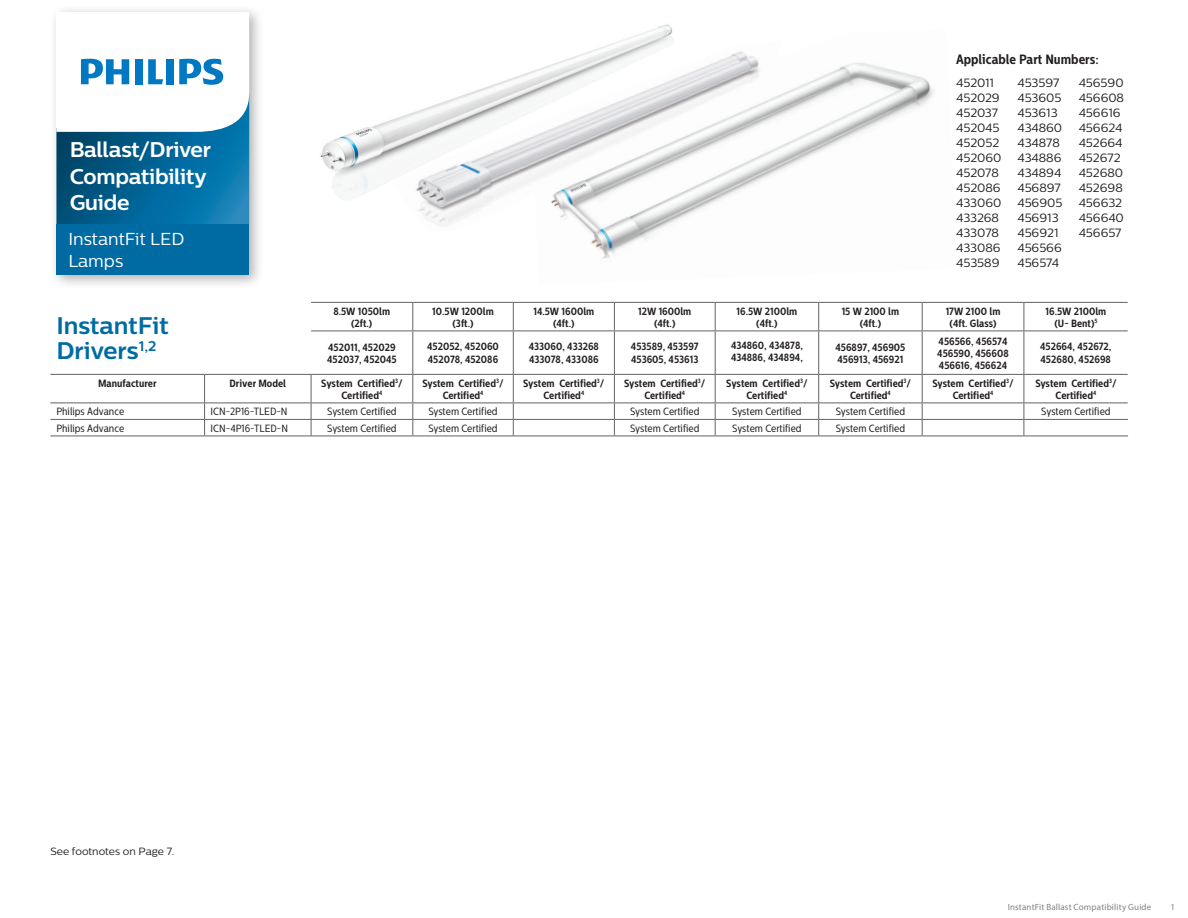
<style>
.page{position:relative;width:1188px;height:918px;background:#fff}
.page>*{position:absolute;margin:0;border:0;box-sizing:border-box;transform-origin:0 0}
.t1{font:700 24px/24.8px "Centrale Sans";color:#006ba3}
.t2{font:700 21.3px/26.5px "Centrale Sans";letter-spacing:-.01em;color:#fff}
.t3{font:17.25px/22.6px "Centrale Sans";color:#fff}
.t4{font:700 13.5px "Centrale Sans Cnd";color:#231f20}
.t5{font:12px/15px "Centrale Sans";color:#231f20}
.t6{font:700 10.5px/12px "Centrale Sans Cnd";color:#231f20;text-align:center}
.t7{font:10.5px "Centrale Sans Cnd";color:#231f20}
.t8{font:10.5px "Centrale Sans";color:#231f20}
.t9{font:9px "Myriad Pro";letter-spacing:.015em;color:#808285}
</style>
<div class="page">
<img style="left:320px;top:24px;width:352px;height:173px">
<img style="left:533px;top:29px;width:401px;height:230px">
<img style="left:389px;top:41px;width:393px;height:191px">
<div style="left:49px;top:5px;width:215px;height:285px;background:#231f20;opacity:.35"></div>
<svg style="left:56px;top:12px;width:193px;height:212px"></svg>
<div style="left:56px;top:224px;width:193px;height:50px;background:#006ba3"></div>
<hr style="left:50px;top:374px;width:155px;height:1px;background:#636366">
<hr style="left:205px;top:374px;width:106px;height:1px;background:#636366">
<hr style="left:50px;top:403px;width:155px;height:1px;background:#636366">
<hr style="left:205px;top:403px;width:106px;height:1px;background:#636366">
<hr style="left:311px;top:403px;width:102px;height:1px;background:#636366">
<hr style="left:413px;top:403px;width:100px;height:1px;background:#636366">
<hr style="left:513px;top:403px;width:101px;height:1px;background:#636366">
<hr style="left:614px;top:403px;width:101px;height:1px;background:#636366">
<hr style="left:715px;top:403px;width:104px;height:1px;background:#636366">
<hr style="left:819px;top:403px;width:103px;height:1px;background:#636366">
<hr style="left:922px;top:403px;width:102px;height:1px;background:#636366">
<hr style="left:1024px;top:403px;width:104px;height:1px;background:#636366">
<hr style="left:50px;top:419px;width:155px;height:1px;background:#636366">
<hr style="left:205px;top:419px;width:106px;height:1px;background:#636366">
<svg style="left:204px;top:375px;width:1px;height:61px"></svg>
<hr style="left:311px;top:419px;width:102px;height:1px;background:#636366">
<svg style="left:311px;top:375px;width:1px;height:61px"></svg>
<hr style="left:413px;top:419px;width:100px;height:1px;background:#636366">
<svg style="left:412px;top:375px;width:1px;height:61px"></svg>
<hr style="left:513px;top:419px;width:101px;height:1px;background:#636366">
<svg style="left:513px;top:375px;width:1px;height:61px"></svg>
<hr style="left:614px;top:419px;width:101px;height:1px;background:#636366">
<svg style="left:614px;top:375px;width:1px;height:61px"></svg>
<hr style="left:715px;top:419px;width:104px;height:1px;background:#636366">
<svg style="left:715px;top:375px;width:1px;height:61px"></svg>
<hr style="left:819px;top:419px;width:103px;height:1px;background:#636366">
<svg style="left:818px;top:375px;width:1px;height:61px"></svg>
<hr style="left:922px;top:419px;width:102px;height:1px;background:#636366">
<svg style="left:922px;top:375px;width:1px;height:61px"></svg>
<hr style="left:1024px;top:419px;width:104px;height:1px;background:#636366">
<svg style="left:1024px;top:375px;width:1px;height:61px"></svg>
<hr style="left:50px;top:436px;width:155px;height:1px;background:#636366">
<hr style="left:205px;top:436px;width:106px;height:1px;background:#636366">
<hr style="left:311px;top:436px;width:102px;height:1px;background:#636366">
<hr style="left:413px;top:436px;width:100px;height:1px;background:#636366">
<hr style="left:513px;top:436px;width:101px;height:1px;background:#636366">
<hr style="left:614px;top:436px;width:101px;height:1px;background:#636366">
<hr style="left:715px;top:436px;width:104px;height:1px;background:#636366">
<hr style="left:819px;top:436px;width:103px;height:1px;background:#636366">
<hr style="left:922px;top:436px;width:102px;height:1px;background:#636366">
<hr style="left:1024px;top:436px;width:104px;height:1px;background:#636366">
<hr style="left:311px;top:302px;width:102px;height:1px;background:#636366">
<hr style="left:413px;top:302px;width:100px;height:1px;background:#636366">
<svg style="left:412px;top:303px;width:1px;height:28px"></svg>
<hr style="left:513px;top:302px;width:101px;height:1px;background:#636366">
<svg style="left:513px;top:303px;width:1px;height:28px"></svg>
<hr style="left:614px;top:302px;width:101px;height:1px;background:#636366">
<svg style="left:614px;top:303px;width:1px;height:28px"></svg>
<hr style="left:715px;top:302px;width:104px;height:1px;background:#636366">
<svg style="left:715px;top:303px;width:1px;height:28px"></svg>
<hr style="left:819px;top:302px;width:103px;height:1px;background:#636366">
<svg style="left:818px;top:303px;width:1px;height:28px"></svg>
<hr style="left:922px;top:302px;width:102px;height:1px;background:#636366">
<svg style="left:922px;top:303px;width:1px;height:28px"></svg>
<hr style="left:1024px;top:302px;width:104px;height:1px;background:#636366">
<svg style="left:1024px;top:303px;width:1px;height:28px"></svg>
<hr style="left:311px;top:331px;width:102px;height:1px;background:#636366">
<hr style="left:413px;top:331px;width:100px;height:1px;background:#636366">
<hr style="left:412px;top:331px;width:1px;height:43px;background:#636366">
<hr style="left:513px;top:331px;width:101px;height:1px;background:#636366">
<hr style="left:513px;top:331px;width:1px;height:43px;background:#636366">
<hr style="left:614px;top:331px;width:101px;height:1px;background:#636366">
<hr style="left:614px;top:331px;width:1px;height:43px;background:#636366">
<hr style="left:715px;top:331px;width:104px;height:1px;background:#636366">
<hr style="left:715px;top:331px;width:1px;height:43px;background:#636366">
<hr style="left:819px;top:331px;width:103px;height:1px;background:#636366">
<hr style="left:818px;top:331px;width:1px;height:43px;background:#636366">
<hr style="left:922px;top:331px;width:102px;height:1px;background:#636366">
<hr style="left:922px;top:331px;width:1px;height:43px;background:#636366">
<hr style="left:1024px;top:331px;width:104px;height:1px;background:#636366">
<hr style="left:1024px;top:331px;width:1px;height:43px;background:#636366">
<hr style="left:311px;top:374px;width:102px;height:1px;background:#636366">
<hr style="left:413px;top:374px;width:100px;height:1px;background:#636366">
<hr style="left:513px;top:374px;width:101px;height:1px;background:#636366">
<hr style="left:614px;top:374px;width:101px;height:1px;background:#636366">
<hr style="left:715px;top:374px;width:104px;height:1px;background:#636366">
<hr style="left:819px;top:374px;width:103px;height:1px;background:#636366">
<hr style="left:922px;top:374px;width:102px;height:1px;background:#636366">
<hr style="left:1024px;top:374px;width:104px;height:1px;background:#636366">
<h2 class="t2" style="left:70px;top:136px;width:143px">Ballast/Driver<br>Compatibility<br>Guide</h2>
<h3 class="t3" style="left:68px;top:227px;width:118px">InstantFit LED<br>Lamps</h3>
<h1 class="t1" style="left:56px;top:313px;width:114px">InstantFit<br>Drivers<sup>1,2</sup></h1>
<p class="t4" style="left:956px;top:51px;width:144px">Applicable Part Numbers:</p>
<p class="t5" style="left:956px;top:75px;width:47px">452011<br>452029<br>452037<br>452045<br>452052<br>452060<br>452078<br>452086<br>433060<br>433268<br>433078<br>433086<br>453589</p>
<p class="t5" style="left:1017px;top:75px;width:47px">453597<br>453605<br>453613<br>434860<br>434878<br>434886<br>434894<br>456897<br>456905<br>456913<br>456921<br>456566<br>456574</p>
<p class="t5" style="left:1079px;top:75px;width:47px">456590<br>456608<br>456616<br>456624<br>452664<br>452672<br>452680<br>452698<br>456632<br>456640<br>456657</p>
<p class="t6" style="left:333px;top:305px;width:58px">8.5W 1050lm (2ft.)</p>
<p class="t6" style="left:432px;top:305px;width:63px">10.5W 1200lm (3ft.)</p>
<p class="t6" style="left:533px;top:305px;width:62px">14.5W 1600lm (4ft.)</p>
<p class="t6" style="left:638px;top:305px;width:55px">12W 1600lm (4ft.)</p>
<p class="t6" style="left:737px;top:305px;width:62px">16.5W 2100lm (4ft.)</p>
<p class="t6" style="left:842px;top:305px;width:59px">15 W 2100 lm (4ft.)</p>
<p class="t6" style="left:946px;top:305px;width:56px">17W 2100 lm (4ft. Glass)</p>
<p class="t6" style="left:1046px;top:305px;width:62px">16.5W 2100lm (U- Bent)<sup>5</sup></p>
<p class="t6" style="left:327px;top:341px;width:71px;text-align:left">452011, 452029<br>452037, 452045</p>
<p class="t6" style="left:427px;top:341px;width:73px;line-height:12.6px;text-align:left">452052, 452060<br>452078, 452086</p>
<p class="t6" style="left:529px;top:341px;width:72px;line-height:12.6px;text-align:left">433060, 433268<br>433078, 433086</p>
<p class="t6" style="left:631px;top:341px;width:69px;line-height:12.6px;text-align:left">453589, 453597<br>453605, 453613</p>
<p class="t6" style="left:731px;top:339px;width:73px;line-height:12.6px;text-align:left">434860, 434878,<br>434886, 434894,</p>
<p class="t6" style="left:835px;top:341px;width:71px;text-align:left">456897, 456905<br>456913, 456921</p>
<p class="t6" style="left:937px;top:335px;width:73px;text-align:left">456566, 456574<br>456590, 456608<br>456616, 456624</p>
<p class="t6" style="left:1040px;top:341px;width:73px;line-height:12.6px;text-align:left">452664, 452672,<br>452680, 452698</p>
<p class="t6" style="left:98px;top:377px;width:60px">Manufacturer</p>
<p class="t6" style="left:230px;top:377px;width:58px">Driver Model</p>
<p class="t6" style="left:321px;top:377px;width:83px">System Certified<sup>3</sup>/<br>Certified<sup>4</sup></p>
<p class="t6" style="left:422px;top:377px;width:83px">System Certified<sup>3</sup>/<br>Certified<sup>4</sup></p>
<p class="t6" style="left:523px;top:377px;width:83px">System Certified<sup>3</sup>/<br>Certified<sup>4</sup></p>
<p class="t6" style="left:624px;top:377px;width:83px">System Certified<sup>3</sup>/<br>Certified<sup>4</sup></p>
<p class="t6" style="left:726px;top:377px;width:83px">System Certified<sup>3</sup>/<br>Certified<sup>4</sup></p>
<p class="t6" style="left:830px;top:377px;width:83px">System Certified<sup>3</sup>/<br>Certified<sup>4</sup></p>
<p class="t6" style="left:932px;top:377px;width:83px">System Certified<sup>3</sup>/<br>Certified<sup>4</sup></p>
<p class="t6" style="left:1035px;top:377px;width:83px">System Certified<sup>3</sup>/<br>Certified<sup>4</sup></p>
<p class="t7" style="left:56px;top:405px;width:69px">Philips Advance</p>
<p class="t7" style="left:211px;top:405px;width:79px">ICN-2P16-TLED-N</p>
<p class="t7" style="left:327px;top:405px;width:71px">System Certified</p>
<p class="t7" style="left:428px;top:405px;width:71px">System Certified</p>
<p class="t7" style="left:630px;top:405px;width:71px">System Certified</p>
<p class="t7" style="left:732px;top:405px;width:71px">System Certified</p>
<p class="t7" style="left:836px;top:405px;width:71px">System Certified</p>
<p class="t7" style="left:1041px;top:405px;width:71px">System Certified</p>
<p class="t7" style="left:56px;top:422px;width:69px">Philips Advance</p>
<p class="t7" style="left:211px;top:422px;width:79px">ICN-4P16-TLED-N</p>
<p class="t7" style="left:327px;top:422px;width:71px">System Certified</p>
<p class="t7" style="left:428px;top:422px;width:71px">System Certified</p>
<p class="t7" style="left:630px;top:422px;width:71px">System Certified</p>
<p class="t7" style="left:732px;top:422px;width:71px">System Certified</p>
<p class="t7" style="left:836px;top:422px;width:71px">System Certified</p>
<p class="t8" style="left:50px;top:845px;width:125px">See footnotes on Page 7.</p>
<p class="t9" style="left:1008px;top:901px;width:145px">InstantFit Ballast Compatibility Guide</p>
<p class="t9" style="left:1170px;top:901px;width:6px">1</p>
</div>
